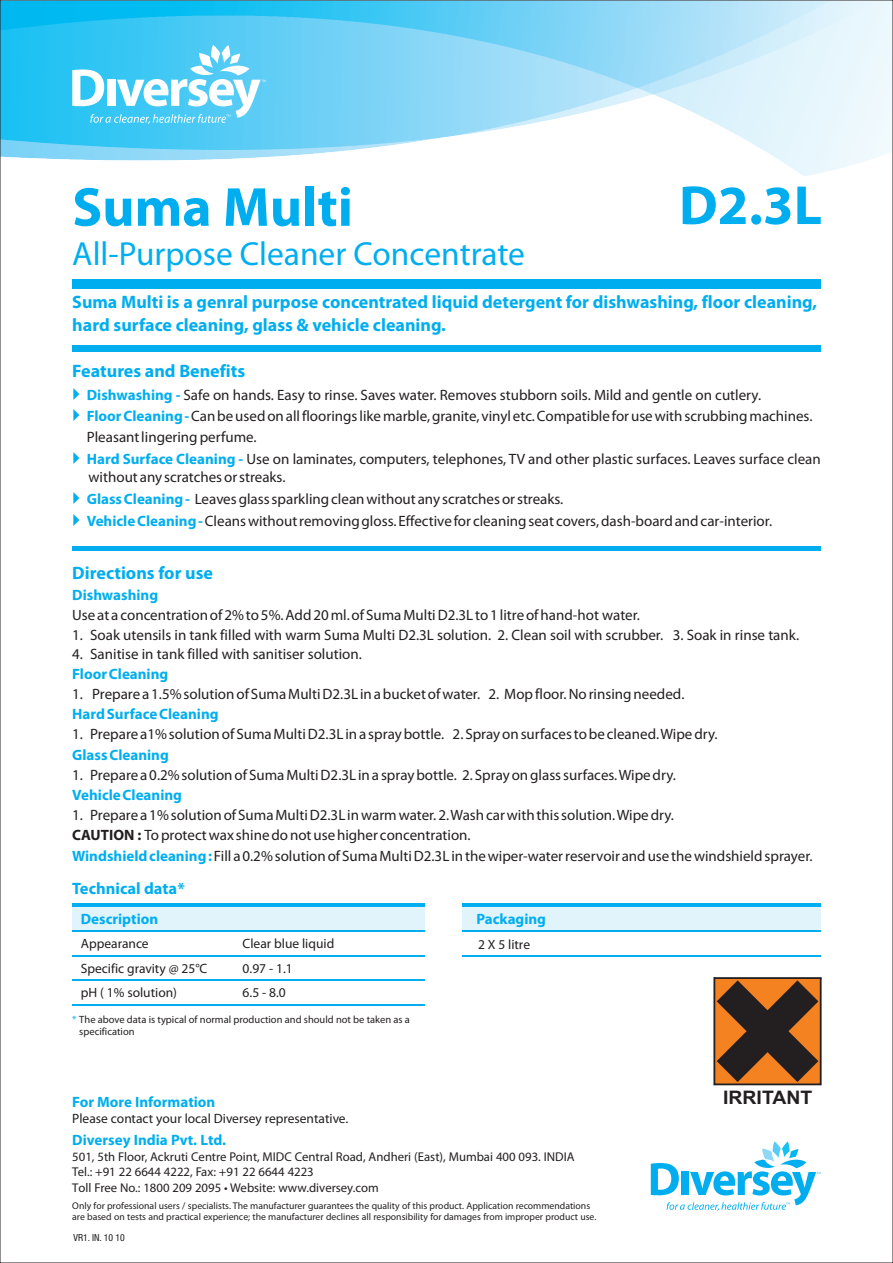
<style>
.page{position:relative;width:893px;height:1263px;background:#fff}
.page>*{position:absolute;margin:0;border:0;box-sizing:border-box;transform-origin:0 0}
.t1{font:700 55.5px "Myriad Pro";color:#00aeef}
.t2{font:33.45px "Myriad Pro";color:#00aeef}
.t3{font:700 18.6px "Arial";color:#231f20;scale:1.04 1}
.t4{font:700 18px/22.4px "Myriad Pro";color:#00aeef}
.t5{font:700 16.5px "Myriad Pro";color:#00aeef}
.t6{font:15px/21.9px "Myriad Pro";color:#231f20}
.t7{font:700 15px "Myriad Pro";color:#00aeef}
.t8{font:13.5px "Myriad Pro";color:#231f20}
.t9{font:12.75px/15.3px "Myriad Pro";color:#231f20}
.t10{font:10.5px/12.6px "Myriad Pro";color:#231f20}
.t11{font:9.75px/11.7px "Myriad Pro";color:#231f20}
.t12{font:condensed 9.75px "Helvetica Neue LT Pro";color:#231f20}
.s1{font-weight:700;color:#00aeef}
.s2{font-weight:700}
.s3{color:#00aeef}
.s4{font-size:12.6px}
</style>
<div class="page">
<img style="left:2px;top:2px;width:875px;height:171px">
<svg style="left:72px;top:45px;width:194px;height:79px"></svg>
<div style="left:72px;top:279px;width:749px;height:9px;background:#00aeef"></div>
<div style="left:72px;top:345px;width:749px;height:7px;background:#00aeef"></div>
<div style="left:72px;top:546px;width:749px;height:5px;background:#00aeef"></div>
<svg style="left:651px;top:1141px;width:170px;height:70px"></svg>
<hr style="left:72px;top:903px;width:353px;height:4px;background:#00aeef">
<div style="left:72px;top:907px;width:353px;height:25px;background:#e1f4fc"></div>
<hr style="left:72px;top:931px;width:353px;height:1px;background:#00aeef">
<hr style="left:72px;top:955px;width:353px;height:2px;background:#00aeef">
<hr style="left:72px;top:1004px;width:353px;height:1px;background:#00aeef">
<hr style="left:72px;top:979px;width:353px;height:1px;background:#00aeef">
<hr style="left:463px;top:903px;width:358px;height:4px;background:#00aeef">
<div style="left:463px;top:907px;width:358px;height:25px;background:#e1f4fc"></div>
<hr style="left:463px;top:931px;width:358px;height:1px;background:#00aeef">
<hr style="left:463px;top:955px;width:358px;height:2px;background:#00aeef">
<svg style="left:713px;top:977px;width:109px;height:108px;background:#7e4b22"></svg>
<h1 class="t1" style="left:72px;top:184px;width:282px">Suma Multi</h1>
<h1 class="t1" style="left:679px;top:182px;width:145px">D2.3L</h1>
<h2 class="t2" style="left:72px;top:240px;width:454px">All-Purpose Cleaner Concentrate</h2>
<p class="t4" style="left:72px;top:293px;width:746px">Suma Multi is a genral purpose concentrated liquid detergent for dishwashing, floor cleaning, hard surface cleaning, glass &amp; vehicle cleaning.</p>
<p class="t4" style="left:72px;top:361px;width:174px">Features and Benefits</p>
<p class="t6" style="left:87px;top:385px;width:727px"><span class="s1">Dishwashing -</span> Safe on hands. Easy to rinse. Saves water. Removes stubborn soils. Mild and gentle on cutlery.<br><span class="s1">Floor Cleaning -</span>Can be used on all floorings like marble, granite, vinyl etc. Compatible for use with scrubbing machines.</p>
<p class="t6" style="left:87px;top:449px;width:735px"><span class="s1">Hard Surface Cleaning -</span> Use on laminates, computers, telephones, TV and other plastic surfaces. Leaves surface clean</p>
<p class="t6" style="left:87px;top:489px;width:687px"><span class="s1">Glass Cleaning -</span> Leaves glass sparkling clean without any scratches or streaks.<br><span class="s1">Vehicle Cleaning -</span>Cleans without removing gloss. Effective for cleaning seat covers, dash-board and car-interior.</p>
<p class="t6" style="left:87px;top:427px;width:171px">Pleasant lingering perfume.</p>
<p class="t6" style="left:89px;top:467px;width:198px">without any scratches or streaks.</p>
<p class="t4" style="left:72px;top:563px;width:142px">Directions for use</p>
<p class="t7" style="left:72px;top:589px;width:87px">Dishwashing</p>
<p class="t6" style="left:72px;top:605px;width:569px">Use at a concentration of 2% to 5%. Add 20 ml. of Suma Multi D2.3L to 1 litreof hand-hot water.</p>
<p class="t6" style="left:72px;top:625px;width:728px">1. Soak utensils in tank filled with warm Suma Multi D2.3L solution. 2. Clean soil with scrubber. 3. Soak in rinse tank.</p>
<p class="t6" style="left:72px;top:644px;width:291px">4. Sanitise in tank filled with sanitiser solution.</p>
<p class="t6" style="left:72px;top:684px;width:614px">1. Prepare a 1.5% solution of Suma Multi D2.3L in a bucket of water. 2. Mop floor. No rinsing needed.</p>
<p class="t6" style="left:72px;top:724px;width:647px">1. Prepare a1% solution of Suma Multi D2.3L in a spray bottle. 2. Spray on surfaces to be cleaned. Wipe dry.</p>
<p class="t6" style="left:72px;top:765px;width:605px">1. Prepare a 0.2% solution of Suma Multi D2.3L in a spray bottle. 2. Spray on glass surfaces. Wipe dry.</p>
<p class="t6" style="left:72px;top:806px;width:603px;line-height:20.4px">1. Prepare a 1% solution of Suma Multi D2.3L in warm water. 2. Wash car with this solution. Wipe dry.<br><span class="s2">CAUTION :</span> To protect wax shine do not use higher concentration.</p>
<p class="t5" style="left:72px;top:882px;width:114px">Technical data*</p>
<p class="t7" style="left:81px;top:912px;width:79px">Description</p>
<p class="t7" style="left:72px;top:668px;width:98px">Floor Cleaning</p>
<p class="t7" style="left:72px;top:708px;width:148px">Hard Surface Cleaning</p>
<p class="t7" style="left:72px;top:748px;width:98px">Glass Cleaning</p>
<p class="t7" style="left:72px;top:789px;width:111px">Vehicle Cleaning</p>
<p class="t6" style="left:72px;top:846px;width:742px"><span class="s1">Windshield cleaning :</span>Fill a 0.2% solution of Suma Multi D2.3L in the wiper-water reservoir and use the windshield sprayer.</p>
<p class="t7" style="left:476px;top:913px;width:71px">Packaging</p>
<p class="t8" style="left:81px;top:938px;width:69px">Appearance</p>
<p class="t8" style="left:243px;top:938px;width:93px">Clear blue liquid</p>
<p class="t8" style="left:81px;top:963px;width:128px">Specific gravity @ 25°C</p>
<p class="t8" style="left:243px;top:963px;width:52px">0.97 - 1.1</p>
<p class="t8" style="left:81px;top:987px;width:98px">pH ( 1% solution)</p>
<p class="t8" style="left:243px;top:987px;width:45px">6.5 - 8.0</p>
<p class="t10" style="left:79px;top:1013px;width:332px;text-indent:-7px"><span class="s3">*</span> The above data is typical of normal production and should not be taken as a specification</p>
<p class="t8" style="left:478px;top:939px;width:54px">2 X 5 litre</p>
<p class="t7" style="left:72px;top:1095px;width:145px">For More Information</p>
<p class="t8" style="left:72px;top:1113px;width:278px">Please contact your local Diversey representative.</p>
<p class="t7" style="left:72px;top:1134px;width:155px">Diversey India Pvt. Ltd.</p>
<p class="t9" style="left:72px;top:1150px;width:504px">501, 5th Floor, Ackruti Centre Point, MIDC Central Road, Andheri (East), Mumbai 400 093. INDIA<br>Tel.: +91 22 6644 4222, Fax: +91 22 6644 4223<br><span class="s4">T</span>oll Free No.: 1800 209 2095 • Website: www.diversey.com</p>
<p class="t11" style="left:72px;top:1200px;width:526px">Only for professional users / specialists. The manufacturer guarantees the quality of this product. Application recommendations are based on tests and practical experience; the manufacturer declines all responsibility for damages from improper product use.</p>
<p class="t12" style="left:74px;top:1234px;width:53px">VR1. IN. 10 10</p>
<p class="t3" style="left:723px;top:1090px;width:87px">IRRITANT</p>
</div>
